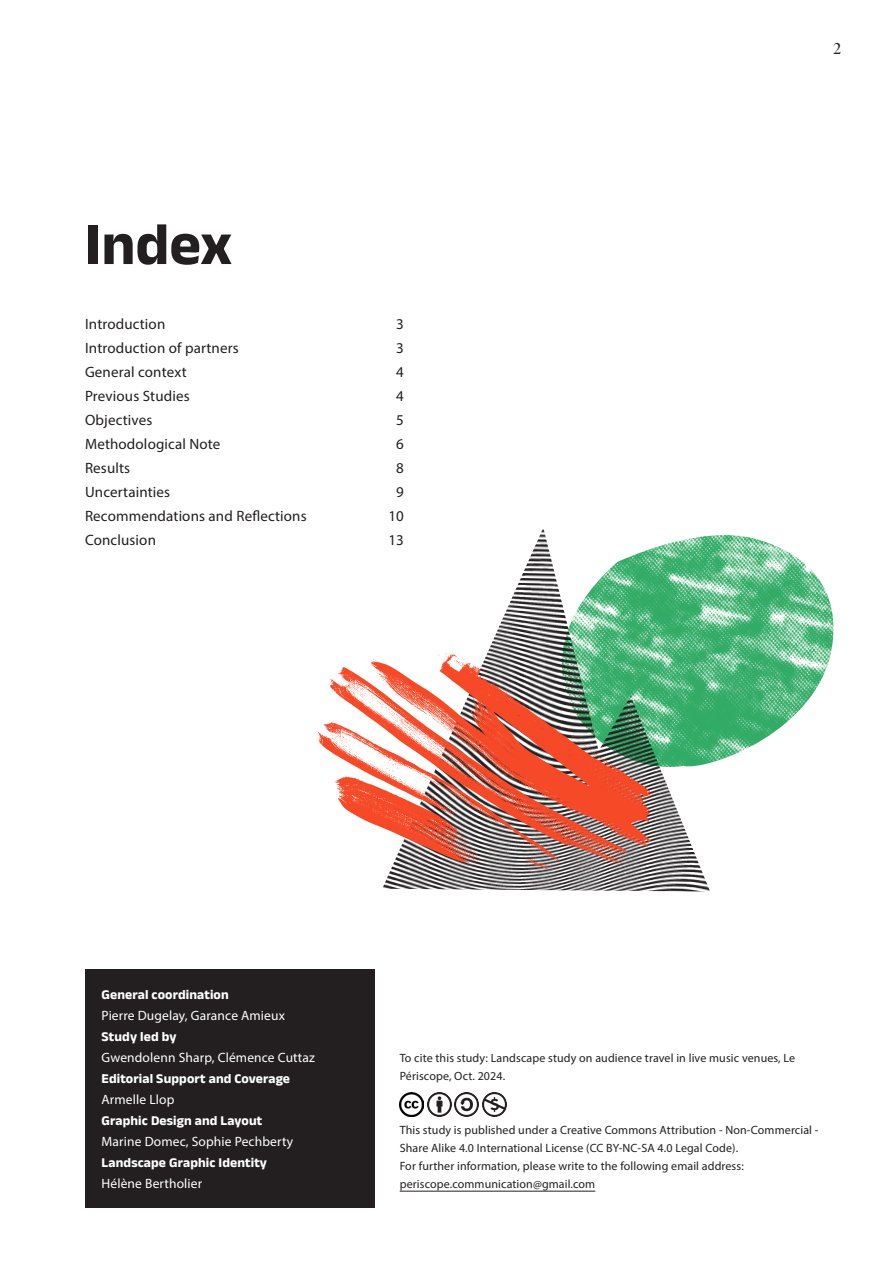
<style>
.page{position:relative;width:893px;height:1263px;background:#fff}
.page>*{position:absolute;margin:0;border:0;box-sizing:border-box;transform-origin:0 0}
.titre_landscape{font:700 60px "Anek Devanagari";color:#231f20}
.t1{font:15px "Myriad Pro";letter-spacing:.01em;color:#231f20}
.t2{font:15px "Ivy Presto Display";color:#231f20}
.texte_basique_landscape{font:13.5px "Myriad Pro";letter-spacing:.01em;color:#fff}
.texte_basique_landscape-2{font:700 13.5px "Anek Devanagari";letter-spacing:.01em;color:#fff}
.texte_basique_landscape-3{font:12px/18px "Myriad Pro";letter-spacing:.01em;color:#231f20}
</style>
<div class="page">
<hr style="left:400px;top:1191px;width:195px;height:1px;background:#231f20">
<img style="left:400px;top:1092px;width:24px;height:24px">
<img style="left:427px;top:1092px;width:24px;height:24px">
<img style="left:483px;top:1092px;width:24px;height:24px">
<img style="left:455px;top:1092px;width:24px;height:24px">
<img style="left:710px;top:535px;width:124px;height:228px">
<img style="left:502px;top:529px;width:208px;height:90px">
<img style="left:317px;top:619px;width:393px;height:273px">
<div style="left:85px;top:969px;width:289px;height:238px;background:#231f20"></div>
<p class="titre_landscape" style="left:85px;top:208px;width:149px">Index</p>
<p class="t1" style="left:85px;top:314px;width:82px">Introduction</p>
<p class="t1" style="left:396px;top:314px;width:9px">3</p>
<p class="t1" style="left:85px;top:338px;width:155px">Introduction of partners</p>
<p class="t1" style="left:396px;top:338px;width:9px">3</p>
<p class="t1" style="left:85px;top:362px;width:103px">General context</p>
<p class="t1" style="left:396px;top:362px;width:9px">4</p>
<p class="t1" style="left:85px;top:386px;width:106px">Previous Studies</p>
<p class="t1" style="left:396px;top:386px;width:9px">4</p>
<p class="t1" style="left:85px;top:410px;width:69px">Objectives</p>
<p class="t1" style="left:396px;top:410px;width:9px">5</p>
<p class="t1" style="left:85px;top:434px;width:137px">Methodological Note</p>
<p class="t1" style="left:396px;top:434px;width:9px">6</p>
<p class="t1" style="left:85px;top:458px;width:47px">Results</p>
<p class="t1" style="left:396px;top:458px;width:9px">8</p>
<p class="t1" style="left:85px;top:482px;width:87px">Uncertainties</p>
<p class="t1" style="left:396px;top:482px;width:9px">9</p>
<p class="t1" style="left:85px;top:506px;width:223px">Recommendations and Reflections</p>
<p class="t1" style="left:388px;top:506px;width:17px">10</p>
<p class="t1" style="left:85px;top:530px;width:72px">Conclusion</p>
<p class="t1" style="left:388px;top:530px;width:17px">13</p>
<p class="t2" style="left:833px;top:38px;width:9px">2</p>
<p class="texte_basique_landscape-2" style="left:102px;top:986px;width:129px">General coordination</p>
<p class="texte_basique_landscape" style="left:102px;top:1007px;width:185px">Pierre Dugelay, Garance Amieux</p>
<p class="texte_basique_landscape-2" style="left:102px;top:1028px;width:76px">Study led by</p>
<p class="texte_basique_landscape" style="left:102px;top:1049px;width:215px">Gwendolenn Sharp, Clémence Cuttaz</p>
<p class="texte_basique_landscape-2" style="left:102px;top:1070px;width:190px">Editorial Support and Coverage</p>
<p class="texte_basique_landscape" style="left:102px;top:1091px;width:74px">Armelle Llop</p>
<p class="texte_basique_landscape-2" style="left:102px;top:1112px;width:162px">Graphic Design and Layout</p>
<p class="texte_basique_landscape" style="left:102px;top:1133px;width:193px">Marine Domec, Sophie Pechberty</p>
<p class="texte_basique_landscape-2" style="left:102px;top:1154px;width:167px">Landscape Graphic Identity</p>
<p class="texte_basique_landscape" style="left:102px;top:1175px;width:102px">Hélène Bertholier</p>
<p class="texte_basique_landscape-3" style="left:400px;top:1049px;width:397px">To cite this study: Landscape study on audience travel in live music venues, Le<br>Périscope, Oct. 2024.</p>
<p class="texte_basique_landscape-3" style="left:400px;top:1121px;width:420px">This study is published under a Creative Commons Attribution - Non-Commercial -<br>Share Alike 4.0 International License (CC BY-NC-SA 4.0 Legal Code).</p>
<p class="texte_basique_landscape-3" style="left:400px;top:1157px;width:346px">For further information, please write to the following email address:</p>
<p class="texte_basique_landscape-3" style="left:400px;top:1175px;width:197px">periscope.communication@gmail.com</p>
</div>
